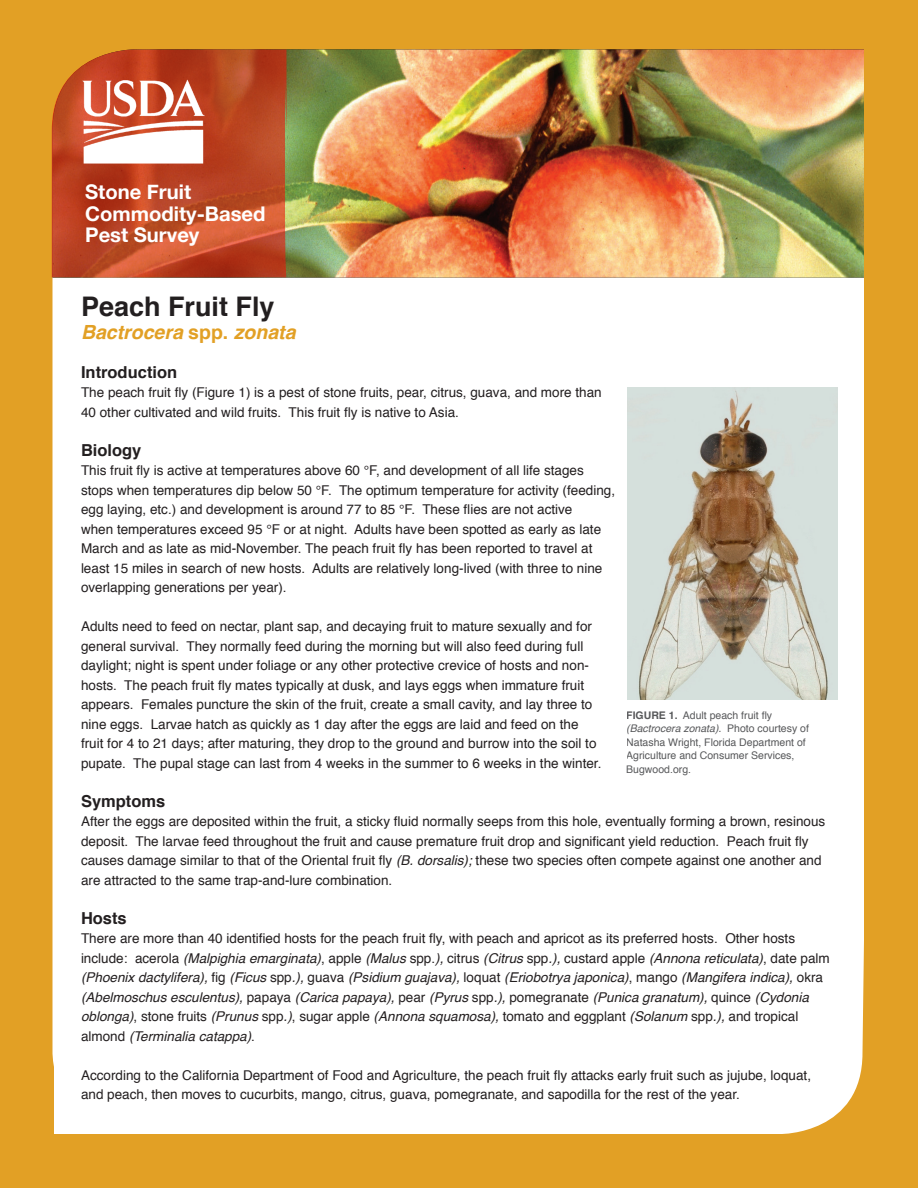
<style>
.page{position:relative;width:918px;height:1188px;background:#e2a025}
.page>*{position:absolute;margin:0;border:0;box-sizing:border-box;transform-origin:0 0}
.t1{font:700 27px "Helvetica";color:#231f20}
.t2{font:700 20.25px "Helvetica Neue";color:#fff}
.t3{font:italic 700 19.5px "Helvetica";color:#e2a025}
.t4{font:700 16.5px "Helvetica";color:#231f20}
.t5{font:13.5px/19.5px "Helvetica";color:#231f20}
.t6{font:italic 13.5px/19.5px "Helvetica";color:#231f20}
.t7{font:10.5px/13.5px "Helvetica";color:#57585a}
.s1{font-style:normal}
.s2{font-style:italic}
.s3{font-weight:700}
</style>
<div class="page">
<div style="left:52px;top:278px;width:812px;height:856px;background:#fff"></div>
<img style="left:52px;top:50px;width:812px;height:228px">
<svg style="left:52px;top:50px;width:234px;height:227px;background:#bc4723"></svg>
<img style="left:82px;top:80px;width:122px;height:84px">
<img style="left:628px;top:388px;width:210px;height:311px">
<div style="left:616px;top:387px;width:10px;height:377px;background:#fff"></div>
<p class="t2" style="left:85px;top:179px;width:107px">Stone Fruit</p>
<p class="t2" style="left:85px;top:201px;width:182px">Commodity-Based</p>
<p class="t2" style="left:85px;top:222px;width:116px">Pest Survey</p>
<p class="t1" style="left:81px;top:285px;width:195px">Peach Fruit Fly</p>
<p class="t3" style="left:81px;top:316px;width:216px">Bactrocera <span class="s1">spp.</span> zonata</p>
<p class="t4" style="left:81px;top:359px;width:98px">Introduction</p>
<p class="t5" style="left:81px;top:383px;width:522px">The peach fruit fly (Figure 1) is a pest of stone fruits, pear, citrus, guava, and more than<br>40 other cultivated and wild fruits. This fruit fly is native to Asia.</p>
<p class="t4" style="left:81px;top:437px;width:62px">Biology</p>
<p class="t5" style="left:81px;top:461px;width:536px">This fruit fly is active at temperatures above 60 °F, and development of all life stages stops when temperatures dip below 50 °F. The optimum temperature for activity (feeding, egg laying, etc.) and development is around 77 to 85 °F. These flies are not active<br>when temperatures exceed 95 °F or at night. Adults have been spotted as early as late March and as late as mid-November. The peach fruit fly has been reported to travel at least 15 miles in search of new hosts. Adults are relatively long-lived (with three to nine overlapping generations per year).</p>
<p class="t5" style="left:81px;top:617px;width:522px">Adults need to feed on nectar, plant sap, and decaying fruit to mature sexually and for general survival. They normally feed during the morning but will also feed during full daylight; night is spent under foliage or any other protective crevice of hosts and non&shy;hosts. The peach fruit fly mates typically at dusk, and lays eggs when immature fruit appears. Females puncture the skin of the fruit, create a small cavity, and lay three to nine eggs. Larvae hatch as quickly as 1 day after the eggs are laid and feed on the fruit for 4 to 21 days; after maturing, they drop to the ground and burrow into the soil to pupate. The pupal stage can last from 4 weeks in the summer to 6 weeks in the winter.</p>
<p class="t4" style="left:81px;top:788px;width:86px">Symptoms</p>
<p class="t5" style="left:81px;top:812px;width:746px">After the eggs are deposited within the fruit, a sticky fluid normally seeps from this hole, eventually forming a brown, resinous deposit. The larvae feed throughout the fruit and cause premature fruit drop and significant yield reduction. Peach fruit fly causes damage similar to that of the Oriental fruit fly <span class="s2">(B. dorsalis);</span> these two species often compete against one another and are attracted to the same trap-and-lure combination.</p>
<p class="t4" style="left:81px;top:905px;width:47px">Hosts</p>
<p class="t6" style="left:81px;top:929px;width:750px"><span class="s1">There are more than 40 identified hosts for the peach fruit fly, with peach and apricot as its preferred hosts. Other hosts include: acerola</span> (Malpighia emarginata)<span class="s1">, apple</span> (Malus <span class="s1">spp.</span>), <span class="s1">citrus</span> (Citrus <span class="s1">spp</span>.), <span class="s1">custard apple</span> (Annona reticulata)<span class="s1">, date palm </span>(Phoenix dactylifera), <span class="s1">fig</span> (Ficus <span class="s1">spp</span>.), <span class="s1">guava</span> (Psidium guajava), <span class="s1">loquat</span> (Eriobotrya japonica)<span class="s1">, mango</span> (Mangifera indica), <span class="s1">okra </span>(Abelmoschus esculentus), <span class="s1">papaya</span> (Carica papaya), <span class="s1">pear</span> (Pyrus <span class="s1">spp</span>.), <span class="s1">pomegranate</span> (Punica granatum), <span class="s1">quince</span> (Cydonia oblonga)<span class="s1">, stone fruits</span> (Prunus <span class="s1">spp</span>.)<span class="s1">, sugar apple</span> (Annona squamosa), <span class="s1">tomato and eggplant</span> (Solanum <span class="s1">spp</span>.), <span class="s1">and tropical almond</span> (Terminalia catappa)<span class="s1">.</span></p>
<p class="t5" style="left:81px;top:1066px;width:732px">According to the California Department of Food and Agriculture, the peach fruit fly attacks early fruit such as jujube, loquat, and peach, then moves to cucurbits, mango, citrus, guava, pomegranate, and sapodilla for the rest of the year.</p>
<p class="t7" style="left:626px;top:709px;width:184px"><span class="s3">FIGURE 1.</span> Adult peach fruit fly <span class="s2">(Bactrocera zonata).</span> Photo courtesy of Natasha Wright, Florida Department of Agriculture and Consumer Services,</p>
<p class="t7" style="left:626px;top:763px;width:66px">Bugwood.org.</p>
</div>
